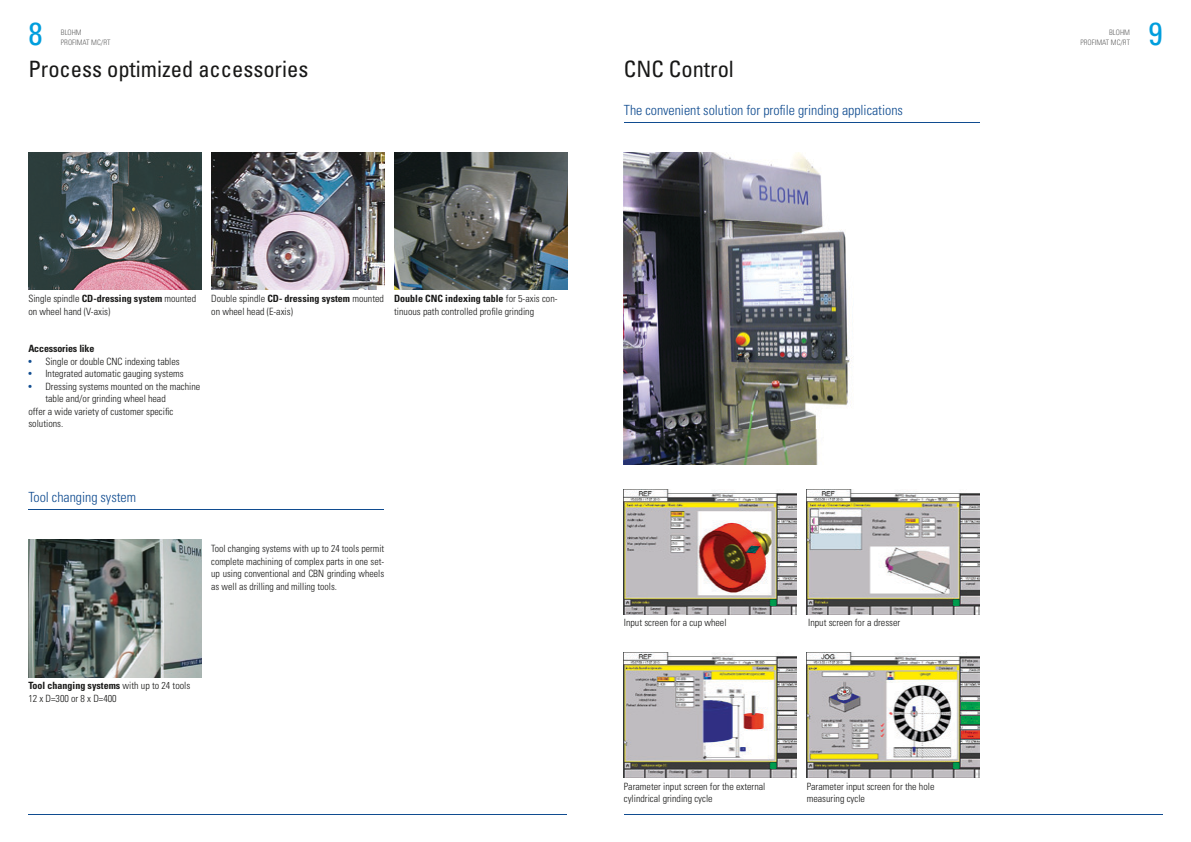
<style>
.page{position:relative;width:1191px;height:842px;background:#fff}
.page>*{position:absolute;margin:0;border:0;box-sizing:border-box;transform-origin:0 0}
.t1{font:condensed 32px "Univers LT";color:#009edd}
.t2{font:condensed 22.5px "Univers LT";color:#181817}
.t3{font:300 condensed 14px "Univers LT";letter-spacing:-.005em;color:#104c90}
.t4{font:300 condensed 10px/12.5px "Univers LT";color:#181817}
.t5{font:700 condensed 10px "Univers LT";letter-spacing:-.015em;color:#181817}
.t6{font:300 condensed 7.5px/10px "Univers LT";color:#636363}
.s1{font-weight:700}
.s2{font-weight:400;color:#104c90}
</style>
<div class="page">
<hr style="left:28px;top:814px;width:539px;height:1px;background:#104c90">
<hr style="left:624px;top:814px;width:538px;height:1px;background:#104c90">
<img style="left:394px;top:152px;width:173px;height:138px">
<img style="left:28px;top:152px;width:173px;height:138px">
<img style="left:624px;top:490px;width:173px;height:125px">
<img style="left:624px;top:652px;width:173px;height:125px">
<img style="left:806px;top:490px;width:173px;height:125px">
<img style="left:806px;top:652px;width:173px;height:125px">
<img style="left:623px;top:152px;width:229px;height:313px">
<img style="left:211px;top:152px;width:173px;height:138px">
<img style="left:28px;top:540px;width:173px;height:137px">
<hr style="left:624px;top:122px;width:355px;height:1px;background:#104c90">
<hr style="left:28px;top:509px;width:356px;height:1px;background:#104c90">
<h1 class="t1" style="left:28px;top:14px;width:16px">8</h1>
<h1 class="t1" style="left:1148px;top:14px;width:16px">9</h1>
<p class="t6" style="left:61px;top:28px;width:51px">BLOHM<br>PROFIMAT MC/RT</p>
<p class="t6" style="left:1080px;top:28px;width:51px;text-align:right">BLOHM<br>PROFIMAT MC/RT</p>
<h2 class="t2" style="left:28px;top:55px;width:281px">Process optimized accessories</h2>
<h2 class="t2" style="left:624px;top:55px;width:112px">CNC Control</h2>
<h3 class="t3" style="left:624px;top:101px;width:281px">The convenient solution for profile grinding applications</h3>
<p class="t4" style="left:28px;top:292px;width:169px">Single spindle <span class="s1">CD-dressing system</span> mounted on wheel hand (V-axis)</p>
<p class="t5" style="left:28px;top:342px;width:68px">Accessories like</p>
<p class="t4" style="left:28px;top:355px;width:153px"><span class="s2">•</span> Single or double CNC indexing tables</p>
<p class="t4" style="left:28px;top:367px;width:157px"><span class="s2">•</span> Integrated automatic gauging systems</p>
<p class="t4" style="left:28px;top:380px;width:173px"><span class="s2">•</span> Dressing systems mounted on the machine</p>
<p class="t4" style="left:45px;top:392px;width:122px">table and/or grinding wheel head</p>
<p class="t4" style="left:28px;top:405px;width:146px">offer a wide variety of customer specific</p>
<p class="t4" style="left:28px;top:417px;width:36px">solutions.</p>
<p class="t4" style="left:211px;top:292px;width:174px">Double spindle <span class="s1">CD- dressing system</span> mounted on wheel head (E-axis)</p>
<p class="t4" style="left:394px;top:292px;width:165px"><span class="s1">Double CNC indexing table</span> for 5-axis con&shy;tinuous path controlled profile grinding</p>
<h3 class="t3" style="left:28px;top:489px;width:109px">Tool changing system</h3>
<p class="t4" style="left:211px;top:542px;width:174px;text-align:justify">Tool changing systems with up to 24 tools permit complete machining of complex parts in one set&shy;up using conventional and CBN grinding wheels as well as drilling and milling tools.</p>
<p class="t4" style="left:28px;top:679px;width:163px"><span class="s1">Tool changing systems</span> with up to 24 tools<br>12 x D=300 or 8 x D=400</p>
<p class="t4" style="left:624px;top:617px;width:104px">Input screen for a cup wheel</p>
<p class="t4" style="left:808px;top:617px;width:94px">Input screen for a dresser</p>
<p class="t4" style="left:624px;top:780px;width:143px">Parameter input screen for the external cylindrical grinding cycle</p>
<p class="t4" style="left:806px;top:780px;width:129px">Parameter input screen for the hole measuring cycle</p>
</div>
